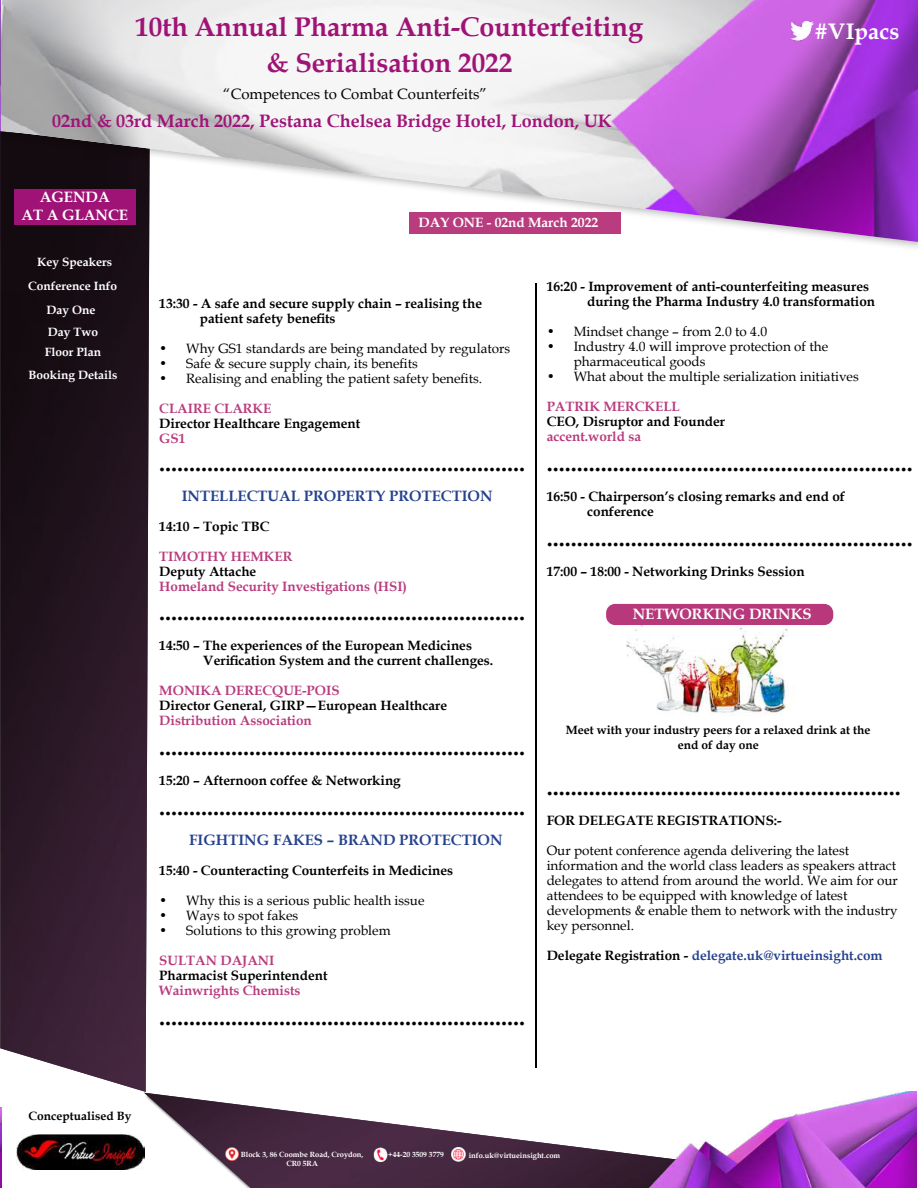
<style>
.page{position:relative;width:918px;height:1188px;background:#fff}
.page>*{position:absolute;margin:0;border:0;box-sizing:border-box;transform-origin:0 0}
.t1{font:700 27px/36px "Book Antiqua";color:#9f1377;text-align:center}
.t2{font:700 24px "Book Antiqua";color:#000}
.t3{font:700 22.5px "Book Antiqua";color:#fff}
.t4{font:700 18px "Book Antiqua";color:#9f1377}
.t5{font:700 15px "Book Antiqua";color:#24428e}
.t6{font:15px "Book Antiqua";color:#000}
.t7{font:700 15px/18px "Book Antiqua";color:#fff;text-align:center}
.t8{font:13.5px/15px "Book Antiqua";color:#000}
.t9{font:700 13.5px/15px "Book Antiqua";color:#000}
.t10{font:700 13.5px "Book Antiqua";color:#b93c7e}
.t11{font:700 13.5px "Book Antiqua";color:#26418f}
.t12{font:700 13.5px "Book Antiqua";color:#fff}
.t13{font:700 12px/14.4px "Book Antiqua";color:#000;text-align:center}
.t14{font:700 12px/24.2px "Book Antiqua";color:#fff;text-align:center}
.t15{font:700 7.5px "Book Antiqua";color:#fff}
.s1{color:#000}
</style>
<div class="page">
<img style="left:0;top:1107px;width:2px;height:81px">
<img style="left:17px;top:1135px;width:127px;height:34px">
<img style="left:144px;top:1093px;width:495px;height:95px">
<img style="left:0;top:252px;width:150px;height:840px">
<img style="left:639px;top:1091px;width:277px;height:97px">
<div style="left:0;top:0;width:918px;height:252px;background:#000;opacity:.3"></div>
<svg style="left:1px;top:0;width:917px;height:242px"></svg>
<img style="left:792px;top:17px;width:24px;height:28px">
<div style="left:409px;top:212px;width:211px;height:21px;background:#b93c7e"></div>
<hr style="left:535px;top:283px;width:1px;height:785px;background:#000">
<div style="left:606px;top:604px;width:227px;height:21px;background:#b8397b;border-radius:9px"></div>
<img style="left:626px;top:626px;width:168px;height:87px">
<img style="left:450px;top:1146px;width:16px;height:16px">
<img style="left:372px;top:1147px;width:16px;height:15px">
<img style="left:225px;top:1147px;width:13px;height:14px">
<h1 class="t1" style="left:135px;top:9px;width:509px">10th Annual Pharma Anti-Counterfeiting &amp; Serialisation 2022</h1>
<p class="t6" style="left:223px;top:84px;width:265px">“Competences to Combat Counterfeits”</p>
<h3 class="t4" style="left:52px;top:108px;width:561px">02nd &amp; 03rd March 2022, Pestana Chelsea Bridge Hotel, London, UK</h3>
<p class="t7" style="left:21px;top:188px;width:108px">AGENDA<br>AT A GLANCE</p>
<p class="t12" style="left:419px;top:213px;width:181px">DAY ONE - 02nd March 2022</p>
<h3 class="t3" style="left:815px;top:16px;width:86px">#VIpacs</h3>
<p class="t14" style="left:28px;top:250px;width:91px">Key Speakers<br>Conference Info<br>Day One</p>
<p class="t14" style="left:48px;top:320px;width:52px">Day Two</p>
<p class="t14" style="left:28px;top:363px;width:90px">Booking Details</p>
<p class="t14" style="left:45px;top:340px;width:58px">Floor Plan</p>
<p class="t9" style="left:200px;top:296px;width:284px;text-indent:-40px">13:30 - A safe and secure supply chain – realising the patient safety benefits</p>
<p class="t8" style="left:159px;top:340px;width:352px">• Why GS1 standards are being mandated by regulators</p>
<p class="t8" style="left:159px;top:355px;width:260px">• Safe &amp; secure supply chain, its benefits</p>
<p class="t8" style="left:159px;top:370px;width:324px">• Realising and enabling the patient safety benefits.</p>
<p class="t10" style="left:159px;top:399px;width:114px">CLAIRE CLARKE</p>
<p class="t9" style="left:159px;top:416px;width:202px">Director Healthcare Engagement</p>
<p class="t10" style="left:159px;top:429px;width:28px">GS1</p>
<h2 class="t2" style="left:159px;top:447px;width:367px">.............................................................</h2>
<p class="t5" style="left:182px;top:486px;width:312px">INTELLECTUAL PROPERTY PROTECTION</p>
<p class="t9" style="left:159px;top:519px;width:112px">14:10 – Topic TBC</p>
<p class="t10" style="left:159px;top:547px;width:135px">TIMOTHY HEMKER</p>
<p class="t9" style="left:159px;top:564px;width:99px">Deputy Attache</p>
<p class="t10" style="left:159px;top:577px;width:249px">Homeland Security Investigations (HSI)</p>
<h2 class="t2" style="left:159px;top:595px;width:367px">.............................................................</h2>
<p class="t9" style="left:203px;top:638px;width:292px;text-indent:-44px">14:50 – The experiences of the European Medicines<br>Verification System and the current challenges.</p>
<p class="t10" style="left:159px;top:681px;width:182px">MONIKA DERECQUE-POIS</p>
<p class="t9" style="left:159px;top:698px;width:289px">Director General, GIRP—European Healthcare</p>
<p class="t10" style="left:159px;top:711px;width:154px">Distribution Association</p>
<h2 class="t2" style="left:159px;top:730px;width:367px">.............................................................</h2>
<p class="t9" style="left:159px;top:773px;width:243px">15:20 – Afternoon coffee &amp; Networking</p>
<h2 class="t2" style="left:159px;top:790px;width:367px">.............................................................</h2>
<p class="t5" style="left:189px;top:829px;width:315px">FIGHTING FAKES – BRAND PROTECTION</p>
<p class="t9" style="left:159px;top:863px;width:295px">15:40 - Counteracting Counterfeits in Medicines</p>
<p class="t8" style="left:159px;top:892px;width:267px">• Why this is a serious public health issue</p>
<p class="t8" style="left:159px;top:907px;width:140px">• Ways to spot fakes</p>
<p class="t8" style="left:159px;top:922px;width:233px">• Solutions to this growing problem</p>
<p class="t10" style="left:159px;top:951px;width:117px">SULTAN DAJANI</p>
<p class="t9" style="left:159px;top:968px;width:170px">Pharmacist Superintendent</p>
<p class="t10" style="left:159px;top:981px;width:143px">Wainwrights Chemists</p>
<h2 class="t2" style="left:159px;top:1000px;width:367px">.............................................................</h2>
<p class="t9" style="left:587px;top:279px;width:289px;text-indent:-40px">16:20 - Improvement of anti-counterfeiting measures during the Pharma Industry 4.0 transformation</p>
<p class="t8" style="left:547px;top:324px;width:222px">• Mindset change – from 2.0 to 4.0</p>
<p class="t8" style="left:574px;top:339px;width:256px;text-indent:-27px">• Industry 4.0 will improve protection of the pharmaceutical goods</p>
<p class="t8" style="left:547px;top:368px;width:314px">• What about the multiple serialization initiatives</p>
<p class="t10" style="left:547px;top:397px;width:135px">PATRIK MERCKELL</p>
<p class="t9" style="left:547px;top:414px;width:180px">CEO, Disruptor and Founder</p>
<p class="t10" style="left:547px;top:427px;width:96px">accent.world sa</p>
<h2 class="t2" style="left:547px;top:446px;width:367px">.............................................................</h2>
<p class="t9" style="left:587px;top:489px;width:259px;text-indent:-40px">16:50 - Chairperson’s closing remarks and end of conference</p>
<h2 class="t2" style="left:547px;top:521px;width:367px">.............................................................</h2>
<p class="t9" style="left:547px;top:564px;width:259px">17:00 – 18:00 - Networking Drinks Session</p>
<p class="t7" style="left:633px;top:605px;width:180px">NETWORKING DRINKS</p>
<p class="t13" style="left:566px;top:723px;width:306px">Meet with your industry peers for a relaxed drink at the end of day one</p>
<h2 class="t2" style="left:547px;top:770px;width:355px">...........................................................</h2>
<p class="t9" style="left:547px;top:813px;width:237px">FOR DELEGATE REGISTRATIONS:-</p>
<p class="t8" style="left:547px;top:843px;width:353px">Our potent conference agenda delivering the latest information and the world class leaders as speakers attract delegates to attend from around the world. We aim for our attendees to be equipped with knowledge of latest developments &amp; enable them to network with the industry key personnel.</p>
<p class="t11" style="left:547px;top:946px;width:337px"><span class="s1">Delegate Registration -</span> delegate.uk@virtueinsight.com</p>
<p class="t13" style="left:29px;top:1109px;width:104px">Conceptualised By</p>
<p class="t15" style="left:241px;top:1149px;width:124px">Block 3, 86 Coombe Road, Croydon,</p>
<p class="t15" style="left:388px;top:1149px;width:57px">+44-20 3509 3779</p>
<p class="t15" style="left:469px;top:1150px;width:93px">info.uk@virtueinsight.com</p>
<p class="t15" style="left:286px;top:1158px;width:33px">CR0 5RA</p>
</div>
